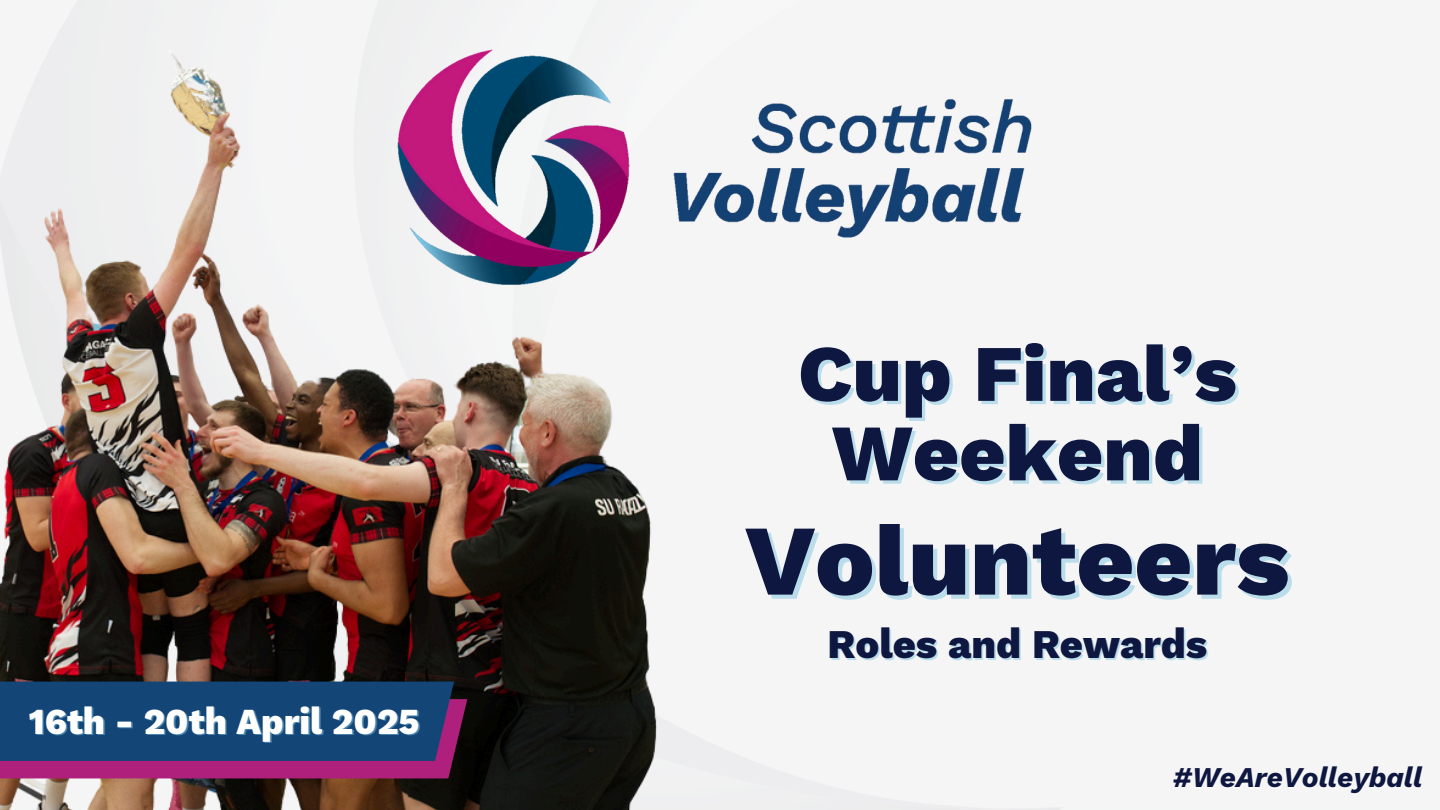
<style>
.page{position:relative;width:1440px;height:810px;background:#fff}
.page>*{position:absolute;margin:0;border:0;box-sizing:border-box;transform-origin:0 0}
.t1{font:800 100px "Work Sans";color:#0e1740}
.t2{font:800 80px "Work Sans";color:#0e1740}
.t3{font:800 40px "Work Sans";color:#0e1740}
.t4{font:800 36px "Work Sans";color:#fff}
.t5{font:italic 700 28.1px "Work Sans";color:#0e1740}
</style>
<div class="page">
<img style="left:0;top:35px;width:684px;height:775px">
<svg style="left:0;top:699px;width:467px;height:79px"></svg>
<div style="left:0;top:682px;width:454px;height:79px;background:#144577"></div>
<img style="left:390px;top:35px;width:660px;height:258px">
<h2 class="t4" style="left:29px;top:700px;width:392px">16th - 20th April 2025</h2>
<p class="t2" style="left:798px;top:326px;width:440px">Cup Final’s</p>
<h4 class="t2" style="left:832px;top:406px;width:373px">Weekend</h4>
<p class="t1" style="left:745px;top:502px;width:546px">Volunteers</p>
<h1 class="t3" style="left:828px;top:621px;width:381px">Roles and Rewards</h1>
<p class="t5" style="left:1173px;top:761px;width:251px">#WeAreVolleyball</p>
</div>
